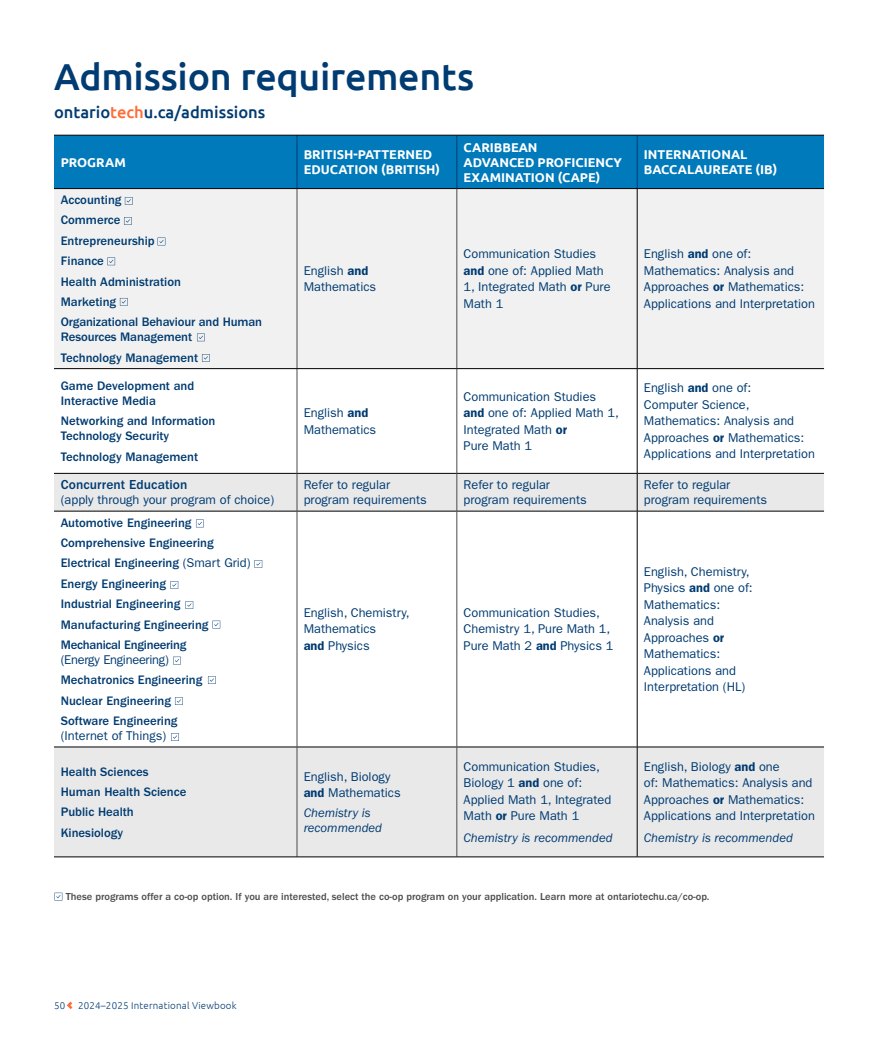
<style>
.page{position:relative;width:891px;height:1053px;background:#fff}
.page>*{position:absolute;margin:0;border:0;box-sizing:border-box;transform-origin:0 0}
.t1{font:500 37.5px "Ubuntu";letter-spacing:-.01em;color:#003b71}
.t2{font:500 16.5px "Ubuntu";color:#003b71}
.t3{font:500 13.5px "ITC Franklin Gothic Std";letter-spacing:.005em;color:#003b71}
.t4{font:12.75px/16.5px "ITC Franklin Gothic Std";color:#003b71}
.t5{font:500 12.75px/20.4px "ITC Franklin Gothic Std";color:#003b71}
.t6{font:700 12.75px/15px "Ubuntu";color:#fff}
.t7{font:italic 12.75px/15.3px "ITC Franklin Gothic Std";color:#003b71}
.t8{font:12.75px "ITC Franklin Gothic Std";letter-spacing:-.02em;color:#003b71}
.t9{font:500 10.5px "ITC Franklin Gothic Std";color:#4a4b4b}
.t10{font:300 9.75px "Ubuntu";letter-spacing:.02em;color:#003b71}
.s1{color:#ff6c37}
.s2{font-weight:600}
.s3{font-weight:400}
</style>
<div class="page">
<svg style="left:67px;top:1002px;width:5px;height:7px"></svg>
<div style="left:54px;top:136px;width:770px;height:52px;background:#007abb"></div>
<div style="left:54px;top:189px;width:770px;height:179px;background:#f1f1f1"></div>
<div style="left:54px;top:474px;width:770px;height:383px;background:#e9e9ea"></div>
<svg style="left:54px;top:512px;width:770px;height:235px"></svg>
<hr style="left:297px;top:135px;width:1px;height:53px;background:#003b71">
<hr style="left:457px;top:135px;width:1px;height:53px;background:#003b71">
<hr style="left:637px;top:135px;width:1px;height:53px;background:#003b71">
<hr style="left:54px;top:188px;width:243px;height:1px;background:#000">
<hr style="left:297px;top:188px;width:160px;height:1px;background:#000">
<hr style="left:457px;top:188px;width:180px;height:1px;background:#000">
<hr style="left:637px;top:188px;width:187px;height:1px;background:#000">
<hr style="left:637px;top:189px;width:1px;height:179px;background:#000">
<hr style="left:637px;top:369px;width:1px;height:104px;background:#000">
<hr style="left:54px;top:473px;width:243px;height:1px;background:#000">
<hr style="left:297px;top:473px;width:160px;height:1px;background:#000">
<hr style="left:457px;top:473px;width:180px;height:1px;background:#000">
<hr style="left:637px;top:473px;width:187px;height:1px;background:#000">
<hr style="left:637px;top:474px;width:1px;height:37px;background:#000">
<hr style="left:54px;top:511px;width:243px;height:1px;background:#000">
<hr style="left:297px;top:511px;width:160px;height:1px;background:#000">
<hr style="left:457px;top:511px;width:180px;height:1px;background:#000">
<hr style="left:637px;top:511px;width:187px;height:1px;background:#000">
<hr style="left:637px;top:511px;width:1px;height:236px;background:#000">
<hr style="left:54px;top:747px;width:243px;height:1px;background:#000">
<hr style="left:297px;top:747px;width:160px;height:1px;background:#000">
<hr style="left:457px;top:747px;width:180px;height:1px;background:#000">
<hr style="left:637px;top:747px;width:187px;height:1px;background:#000">
<hr style="left:637px;top:747px;width:1px;height:110px;background:#000">
<hr style="left:297px;top:189px;width:1px;height:179px;background:#4a4b4b">
<hr style="left:457px;top:189px;width:1px;height:179px;background:#4a4b4b">
<hr style="left:297px;top:369px;width:1px;height:104px;background:#4a4b4b">
<hr style="left:457px;top:369px;width:1px;height:104px;background:#4a4b4b">
<hr style="left:297px;top:474px;width:1px;height:37px;background:#4a4b4b">
<hr style="left:457px;top:474px;width:1px;height:37px;background:#4a4b4b">
<hr style="left:297px;top:511px;width:1px;height:236px;background:#4a4b4b">
<hr style="left:457px;top:511px;width:1px;height:236px;background:#4a4b4b">
<hr style="left:297px;top:747px;width:1px;height:110px;background:#4a4b4b">
<hr style="left:457px;top:747px;width:1px;height:110px;background:#4a4b4b">
<hr style="left:54px;top:135px;width:243px;height:1px;background:#000">
<hr style="left:297px;top:135px;width:160px;height:1px;background:#000">
<hr style="left:457px;top:135px;width:180px;height:1px;background:#000">
<hr style="left:637px;top:135px;width:187px;height:1px;background:#000">
<hr style="left:54px;top:368px;width:243px;height:1px;background:#000">
<hr style="left:297px;top:368px;width:160px;height:1px;background:#000">
<hr style="left:457px;top:368px;width:180px;height:1px;background:#000">
<hr style="left:637px;top:368px;width:187px;height:1px;background:#000">
<hr style="left:54px;top:857px;width:243px;height:1px;background:#000">
<hr style="left:297px;top:857px;width:160px;height:1px;background:#000">
<hr style="left:457px;top:857px;width:180px;height:1px;background:#000">
<hr style="left:637px;top:857px;width:187px;height:1px;background:#000">
<svg style="left:125px;top:197px;width:8px;height:8px"></svg>
<svg style="left:124px;top:217px;width:8px;height:8px"></svg>
<svg style="left:158px;top:238px;width:7px;height:7px"></svg>
<svg style="left:107px;top:257px;width:8px;height:8px"></svg>
<svg style="left:120px;top:298px;width:8px;height:8px"></svg>
<svg style="left:197px;top:333px;width:8px;height:8px"></svg>
<svg style="left:202px;top:354px;width:8px;height:8px"></svg>
<svg style="left:196px;top:520px;width:8px;height:7px"></svg>
<svg style="left:254px;top:560px;width:8px;height:8px"></svg>
<svg style="left:170px;top:581px;width:8px;height:8px"></svg>
<svg style="left:185px;top:601px;width:8px;height:8px"></svg>
<svg style="left:212px;top:621px;width:8px;height:7px"></svg>
<svg style="left:173px;top:657px;width:8px;height:7px"></svg>
<svg style="left:208px;top:676px;width:8px;height:8px"></svg>
<svg style="left:175px;top:697px;width:8px;height:8px"></svg>
<svg style="left:171px;top:733px;width:8px;height:8px"></svg>
<svg style="left:55px;top:893px;width:7px;height:7px"></svg>
<h1 class="t1" style="left:54px;top:53px;width:422px">Admission requirements</h1>
<p class="t2" style="left:54px;top:102px;width:213px">ontario<span class="s1">tech</span>u.ca/admissions</p>
<p class="t6" style="left:61px;top:155px;width:67px">PROGRAM</p>
<p class="t6" style="left:304px;top:147px;width:138px">BRITISH-PATTERNED<br>EDUCATION (BRITISH)</p>
<p class="t6" style="left:464px;top:140px;width:160px">CARIBBEAN<br>ADVANCED PROFICIENCY<br>EXAMINATION (CAPE)</p>
<p class="t6" style="left:644px;top:147px;width:135px">INTERNATIONAL<br>BACCALAUREATE (IB)</p>
<p class="t5" style="left:61px;top:190px;width:203px">Accounting<br>Commerce<br>Entrepreneurship<br>Finance<br>Health Administration<br>Marketing<br>Organizational Behaviour and Human</p>
<p class="t5" style="left:61px;top:327px;width:139px">Resources Management<br>Technology Management</p>
<p class="t4" style="left:464px;top:246px;width:149px">Communication Studies <span class="s2">and</span> one of: Applied Math<br>1, Integrated Math <span class="s2">or</span> Pure<br>Math 1</p>
<p class="t4" style="left:644px;top:246px;width:173px">English <span class="s2">and</span> one of:<br>Mathematics: Analysis and<br>Approaches <span class="s2">or</span> Mathematics:<br>Applications and Interpretation</p>
<p class="t4" style="left:304px;top:262px;width:74px">English <span class="s2">and<br></span>Mathematics</p>
<p class="t5" style="left:61px;top:378px;width:135px;line-height:15px">Game Development and<br>Interactive Media</p>
<p class="t5" style="left:61px;top:414px;width:156px;line-height:15px">Networking and Information<br>Technology Security</p>
<p class="t5" style="left:61px;top:446px;width:139px">Technology Management</p>
<p class="t3" style="left:61px;top:477px;width:128px">Concurrent Education</p>
<p class="t4" style="left:61px;top:492px;width:215px">(apply through your program of choice)</p>
<p class="t5" style="left:61px;top:512px;width:191px">Automotive Engineering<br>Comprehensive Engineering<br>Electrical Engineering <span class="s3">(Smart Grid)<br></span>Energy Engineering<br>Industrial Engineering<br>Manufacturing Engineering<br>Mechanical Engineering</p>
<p class="t8" style="left:61px;top:652px;width:110px">(Energy Engineering)</p>
<p class="t5" style="left:61px;top:670px;width:143px">Mechatronics Engineering<br>Nuclear Engineering<br>Software Engineering</p>
<p class="t4" style="left:61px;top:728px;width:107px">(Internet of Things)</p>
<p class="t4" style="left:304px;top:405px;width:74px">English <span class="s2">and<br></span>Mathematics</p>
<p class="t4" style="left:464px;top:388px;width:157px">Communication Studies <span class="s2">and</span> one of: Applied Math 1,<br>Integrated Math <span class="s2">or<br></span>Pure Math 1</p>
<p class="t4" style="left:644px;top:380px;width:173px">English <span class="s2">and</span> one of:<br>Computer Science,<br>Mathematics: Analysis and<br>Approaches <span class="s2">or</span> Mathematics:<br>Applications and Interpretation</p>
<p class="t4" style="left:304px;top:477px;width:125px;line-height:15px">Refer to regular program requirements</p>
<p class="t4" style="left:464px;top:477px;width:125px;line-height:15px">Refer to regular program requirements</p>
<p class="t4" style="left:644px;top:477px;width:125px;line-height:15px">Refer to regular program requirements</p>
<p class="t4" style="left:304px;top:604px;width:107px">English, Chemistry,<br>Mathematics<br><span class="s2">and</span> Physics</p>
<p class="t4" style="left:464px;top:604px;width:151px">Communication Studies,<br>Chemistry 1, Pure Math 1,<br>Pure Math 2 <span class="s2">and</span> Physics 1</p>
<p class="t4" style="left:644px;top:563px;width:110px">English, Chemistry,<br>Physics <span class="s2">and</span> one of:<br>Mathematics:<br>Analysis and<br>Approaches <span class="s2">or<br></span>Mathematics:<br>Applications and<br>Interpretation (HL)</p>
<p class="t5" style="left:61px;top:761px;width:127px">Health Sciences<br>Human Health Science<br>Public Health<br>Kinesiology</p>
<p class="t4" style="left:304px;top:768px;width:98px">English, Biology <span class="s2">and</span> Mathematics</p>
<p class="t7" style="left:304px;top:805px;width:80px">Chemistry is recommended</p>
<p class="t4" style="left:464px;top:758px;width:149px">Communication Studies,<br>Biology 1 <span class="s2">and</span> one of:<br>Applied Math 1, Integrated<br>Math <span class="s2">or</span> Pure Math 1</p>
<p class="t7" style="left:464px;top:830px;width:150px">Chemistry is recommended</p>
<p class="t4" style="left:644px;top:758px;width:173px">English, Biology <span class="s2">and</span> one<br>of: Mathematics: Analysis and<br>Approaches <span class="s2">or</span> Mathematics:<br>Applications and Interpretation</p>
<p class="t7" style="left:644px;top:830px;width:150px">Chemistry is recommended</p>
<p class="t9" style="left:66px;top:891px;width:645px">These programs offer a co-op option. If you are interested, select the co-op program on your application. Learn more at ontariotechu.ca/co-op.</p>
<p class="t10" style="left:54px;top:999px;width:13px">50</p>
<p class="t10" style="left:78px;top:999px;width:160px">2024–2025 International Viewbook</p>
</div>
